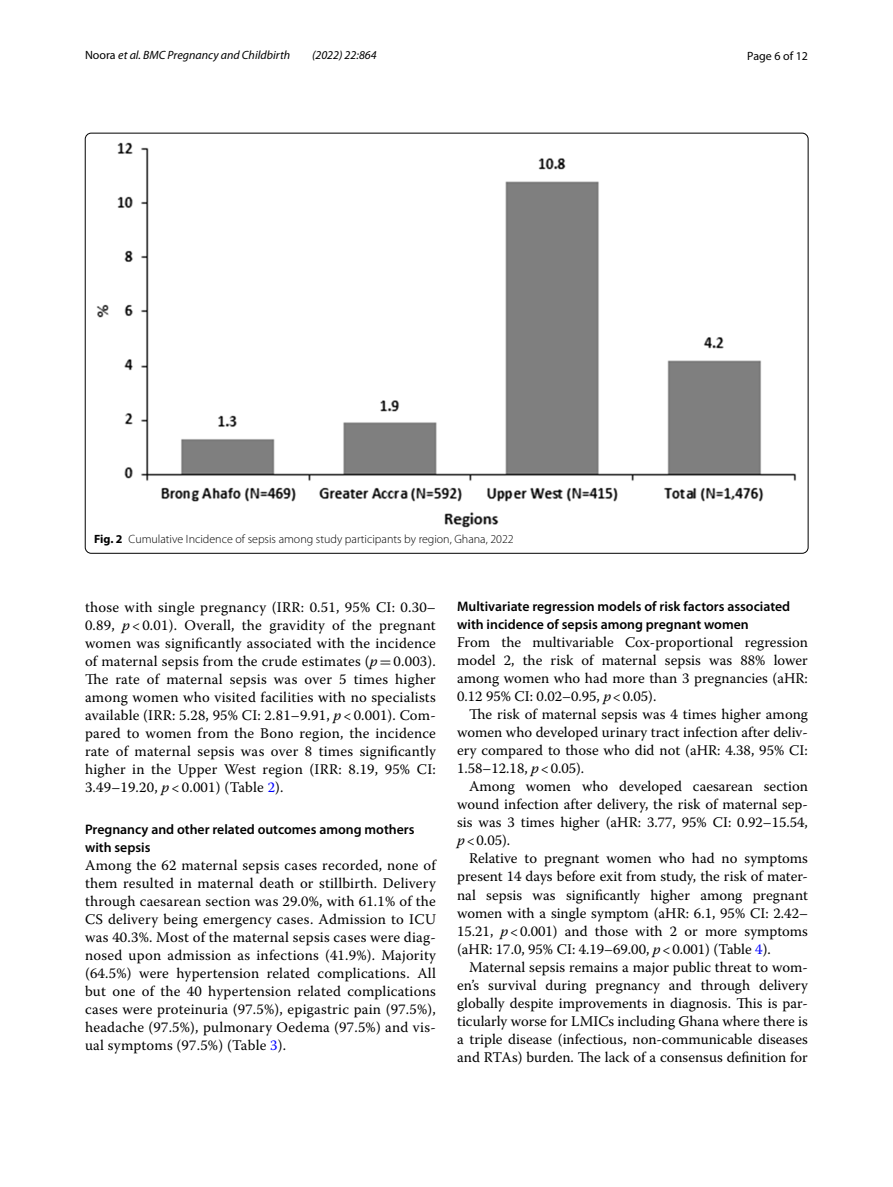
<style>
.page{position:relative;width:893px;height:1187px;background:#fff}
.page>*{position:absolute;margin:0;border:0;box-sizing:border-box;transform-origin:0 0}
.t1{font:14.7px/18px "Warnock Pro";color:#000;text-align:justify}
.t2{font:600 13.8px/18px "Myriad Pro";color:#000}
.t3{font:300 12px "Myriad Pro";color:#000}
.t4{font:italic 12px "Myriad Pro";color:#000}
.t5{font:12px "Myriad Pro";color:#000}
.s1{font-style:normal}
.s2{font-weight:700}
.s3{font-style:italic}
.s4{font-family:"MTSY"}
.s5{color:#00f}
</style>
<div class="page">
<img style="left:96px;top:142px;width:700px;height:385px">
<p class="t4" style="left:85px;top:48px;width:207px"><span class="s1">Noora</span> et al. BMC Pregnancy and Childbirth</p>
<p class="t4" style="left:312px;top:48px;width:66px">(2022) 22:864</p>
<p class="t5" style="left:747px;top:48px;width:62px">Page 6 of 12</p>
<p class="t3" style="left:94px;top:532px;width:421px"><span class="s2">Fig. 2</span> Cumulative Incidence of sepsis among study participants by region, Ghana, 2022</p>
<p class="t1" style="left:85px;top:597px;width:352px">those with single pregnancy (IRR: 0.51, 95% CI: 0.30– 0.89, <span class="s3">p</span> &lt; 0.01). Overall, the gravidity of the pregnant women was significantly associated with the incidence of maternal sepsis from the crude estimates (<span class="s3">p</span><span class="s4">=</span>0.003).<br>The rate of maternal sepsis was over 5 times higher among women who visited facilities with no specialists available (IRR: 5.28, 95% CI: 2.81–9.91, <span class="s3">p</span> &lt; 0.001). Com&shy;pared to women from the Bono region, the incidence rate of maternal sepsis was over 8 times significantly higher in the Upper West region (IRR: 8.19, 95% CI:<br>3.49–19.20, <span class="s3">p</span> &lt; 0.001) (Table <span class="s5">2</span>).</p>
<p class="t2" style="left:85px;top:820px;width:331px">Pregnancy and other related outcomes among mothers with sepsis</p>
<p class="t1" style="left:85px;top:856px;width:352px">Among the 62 maternal sepsis cases recorded, none of them resulted in maternal death or stillbirth. Delivery through caesarean section was 29.0%, with 61.1% of the CS delivery being emergency cases. Admission to ICU was 40.3%. Most of the maternal sepsis cases were diag&shy;nosed upon admission as infections (41.9%). Majority (64.5%) were hypertension related complications. All but one of the 40 hypertension related complications cases were proteinuria (97.5%), epigastric pain (97.5%), headache (97.5%), pulmonary Oedema (97.5%) and vis&shy;ual symptoms (97.5%) (Table <span class="s5">3</span>).</p>
<p class="t2" style="left:457px;top:597px;width:335px">Multivariate regression models of risk factors associated with incidence of sepsis among pregnant women</p>
<p class="t1" style="left:457px;top:633px;width:352px">From the multivariable Cox-proportional regression model 2, the risk of maternal sepsis was 88% lower among women who had more than 3 pregnancies (aHR:<br>0.12 95% CI: 0.02–0.95, <span class="s3">p</span>&lt;0.05).</p>
<p class="t1" style="left:457px;top:705px;width:352px;text-indent:12px">The risk of maternal sepsis was 4 times higher among women who developed urinary tract infection after deliv&shy;ery compared to those who did not (aHR: 4.38, 95% CI:<br>1.58–12.18, <span class="s3">p</span>&lt;0.05).</p>
<p class="t1" style="left:457px;top:777px;width:352px;text-indent:12px">Among women who developed caesarean section wound infection after delivery, the risk of maternal sep&shy;sis was 3 times higher (aHR: 3.77, 95% CI: 0.92–15.54, <span class="s3">p</span>&lt;0.05).</p>
<p class="t1" style="left:457px;top:849px;width:352px;text-indent:12px">Relative to pregnant women who had no symptoms present 14 days before exit from study, the risk of mater&shy;nal sepsis was significantly higher among pregnant women with a single symptom (aHR: 6.1, 95% CI: 2.42– 15.21, <span class="s3">p</span>&lt;0.001) and those with 2 or more symptoms (aHR: 17.0, 95% CI: 4.19–69.00, <span class="s3">p</span>&lt;0.001) (Table <span class="s5">4</span>).</p>
<p class="t1" style="left:457px;top:957px;width:352px;text-indent:12px">Maternal sepsis remains a major public threat to wom&shy;en’s survival during pregnancy and through delivery globally despite improvements in diagnosis. This is par&shy;ticularly worse for LMICs including Ghana where there is a triple disease (infectious, non-communicable diseases and RTAs) burden. The lack of a consensus definition for</p>
</div>
